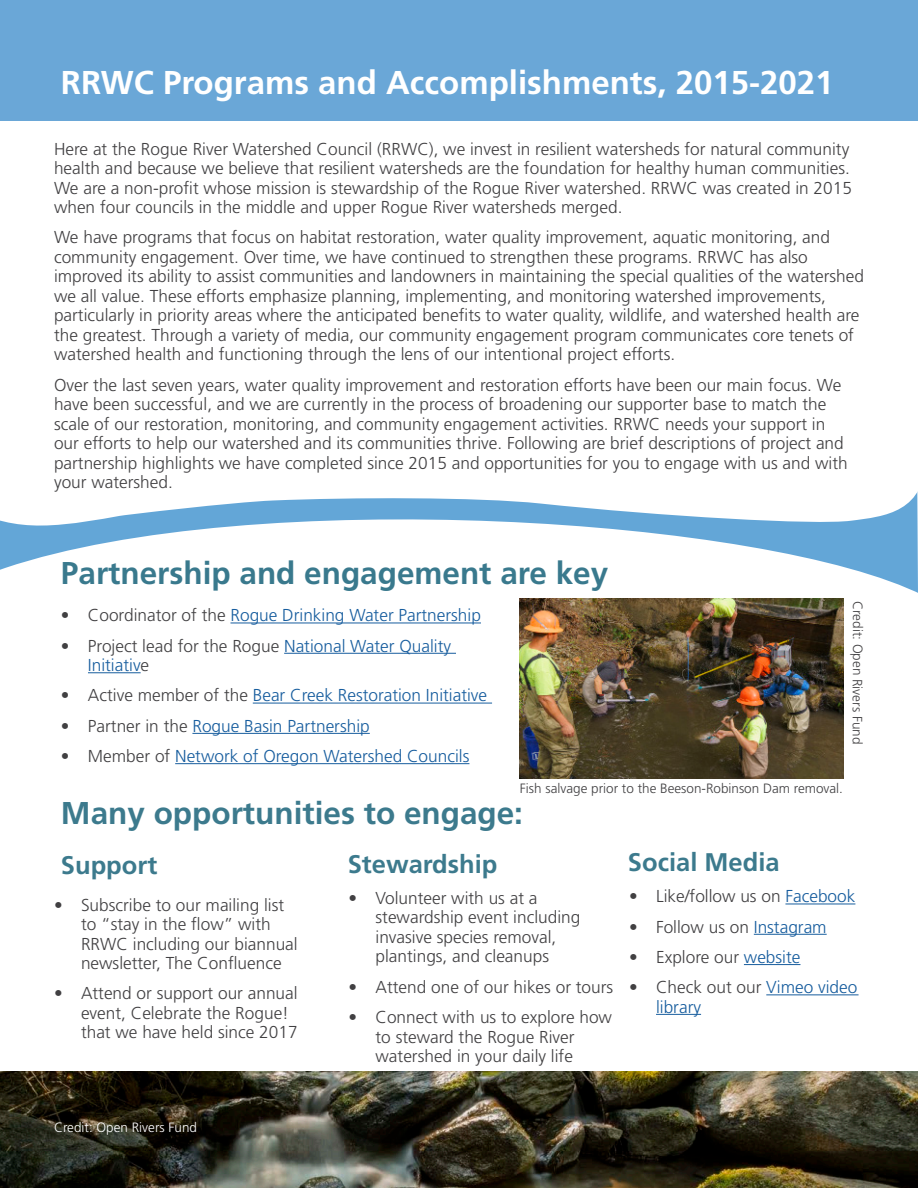
<style>
.page{position:relative;width:918px;height:1188px;background:#fff}
.page>*{position:absolute;margin:0;border:0;box-sizing:border-box;transform-origin:0 0}
.headline_1{font:700 33px "Frutiger LT Std";color:#fff}
.headline_1-2{font:700 31.5px "Frutiger LT Std";color:#39798d}
.headline_1-3{font:700 31.5px "Frutiger LT Std";color:#3c7a8d}
.headline_1-4{font:700 25.5px "Frutiger LT Std";color:#3c7a8d}
.text_body{font:300 17.25px/19.5px "Frutiger LT Std";color:#414042}
.t1{font:300 17.25px/19.5px "Frutiger LT Std";color:#175d9e}
.text_body-2{font:300 13.5px "Frutiger LT Std";color:#414042}
.text_body-3{font:300 13.5px "Frutiger LT Std";letter-spacing:-.005em;color:#fff}
.s1{color:#414042}
.s2{color:#175d9e}
</style>
<div class="page">
<svg style="left:0;top:491px;width:918px;height:581px"></svg>
<hr style="left:785px;top:904px;width:70px;height:1px;background:#175d9e">
<hr style="left:754px;top:934px;width:73px;height:1px;background:#175d9e">
<hr style="left:744px;top:964px;width:56px;height:1px;background:#175d9e">
<hr style="left:766px;top:994px;width:93px;height:1px;background:#175d9e">
<hr style="left:656px;top:1014px;width:45px;height:1px;background:#175d9e">
<img style="left:0;top:1072px;width:918px;height:116px">
<hr style="left:230px;top:623px;width:251px;height:1px;background:#175d9e">
<hr style="left:284px;top:653px;width:172px;height:1px;background:#175d9e">
<hr style="left:88px;top:672px;width:53px;height:1px;background:#175d9e">
<hr style="left:253px;top:703px;width:239px;height:1px;background:#175d9e">
<hr style="left:192px;top:733px;width:178px;height:1px;background:#175d9e">
<hr style="left:175px;top:763px;width:294px;height:1px;background:#175d9e">
<img style="left:520px;top:599px;width:324px;height:179px">
<div style="left:0;top:0;width:918px;height:122px;background:#6aa7d7"></div>
<p class="headline_1" style="left:61px;top:63px;width:774px">RRWC Programs and Accomplishments, 2015-2021</p>
<p class="text_body" style="left:54px;top:139px;width:800px">Here at the Rogue River Watershed Council (RRWC), we invest in resilient watersheds for natural community health and because we believe that resilient watersheds are the foundation for healthy human communities.<br>We are a non-profit whose mission is stewardship of the Rogue River watershed. RRWC was created in 2015 when four councils in the middle and upper Rogue River watersheds merged.</p>
<p class="text_body" style="left:54px;top:228px;width:812px">We have programs that focus on habitat restoration, water quality improvement, aquatic monitoring, and community engagement. Over time, we have continued to strengthen these programs. RRWC has also improved its ability to assist communities and landowners in maintaining the special qualities of the watershed we all value. These efforts emphasize planning, implementing, and monitoring watershed improvements, particularly in priority areas where the anticipated benefits to water quality, wildlife, and watershed health are the greatest. Through a variety of media, our community engagement program communicates core tenets of watershed health and functioning through the lens of our intentional project efforts.</p>
<p class="text_body" style="left:54px;top:375px;width:795px">Over the last seven years, water quality improvement and restoration efforts have been our main focus. We have been successful, and we are currently in the process of broadening our supporter base to match the scale of our restoration, monitoring, and community engagement activities. RRWC needs your support in our efforts to help our watershed and its communities thrive. Following are brief descriptions of project and partnership highlights we have completed since 2015 and opportunities for you to engage with us and with your watershed.</p>
<p class="headline_1-2" style="left:61px;top:554px;width:549px">Partnership and engagement are key</p>
<p class="t1" style="left:61px;top:606px;width:422px"><span class="s1">• Coordinator of the</span> Rogue Drinking Water Partnership</p>
<p class="t1" style="left:88px;top:636px;width:365px;text-indent:-27px"><span class="s1">• Project lead for the Rogue</span> National Water Quality<br>Initiativ<span class="s1">e</span></p>
<p class="t1" style="left:61px;top:686px;width:428px"><span class="s1">• Active member of the</span> Bear Creek Restoration Initiative</p>
<p class="t1" style="left:61px;top:716px;width:310px"><span class="s1">• Partner in the</span> Rogue Basin Partnership</p>
<p class="t1" style="left:61px;top:746px;width:410px"><span class="s1">• Member of</span> Network of Oregon Watershed Councils</p>
<p class="text_body-2" style="left:520px;top:781px;width:325px">Fish salvage prior to the Beeson-Robinson Dam removal.</p>
<p class="text_body-2" style="left:865px;top:601px;width:145px;rotate:90deg">Credit: Open Rivers Fund</p>
<p class="headline_1-3" style="left:61px;top:794px;width:464px">Many opportunities to engage:</p>
<p class="headline_1-4" style="left:61px;top:851px;width:98px">Support</p>
<p class="headline_1-4" style="left:348px;top:849px;width:151px">Stewardship</p>
<p class="headline_1-4" style="left:628px;top:847px;width:153px">Social Media</p>
<p class="text_body" style="left:376px;top:888px;width:206px;text-indent:-27px">• Volunteer with us at a stewardship event including invasive species removal, plantings, and cleanups</p>
<p class="text_body" style="left:349px;top:977px;width:266px">• Attend one of our hikes or tours</p>
<p class="text_body" style="left:376px;top:1008px;width:238px;text-indent:-27px">• Connect with us to explore how to steward the Rogue River watershed in your daily life</p>
<p class="text_body" style="left:629px;top:887px;width:228px">• Like/follow us on <span class="s2">Facebook</span></p>
<p class="text_body" style="left:629px;top:917px;width:199px">• Follow us on <span class="s2">Instagram</span></p>
<p class="text_body" style="left:629px;top:947px;width:173px">• Explore our <span class="s2">website</span></p>
<p class="t1" style="left:656px;top:978px;width:203px;text-indent:-27px"><span class="s1">• Check out our</span> Vimeo video library</p>
<p class="text_body" style="left:81px;top:895px;width:218px;text-indent:-27px">• Subscribe to our mailing list to “stay in the flow” with<br>RRWC including our biannual newsletter, The Confluence</p>
<p class="text_body" style="left:81px;top:984px;width:218px;text-indent:-27px">• Attend or support our annual event, Celebrate the Rogue! that we have held since 2017</p>
<p class="text_body-3" style="left:54px;top:1120px;width:145px">Credit: Open Rivers Fund</p>
</div>
